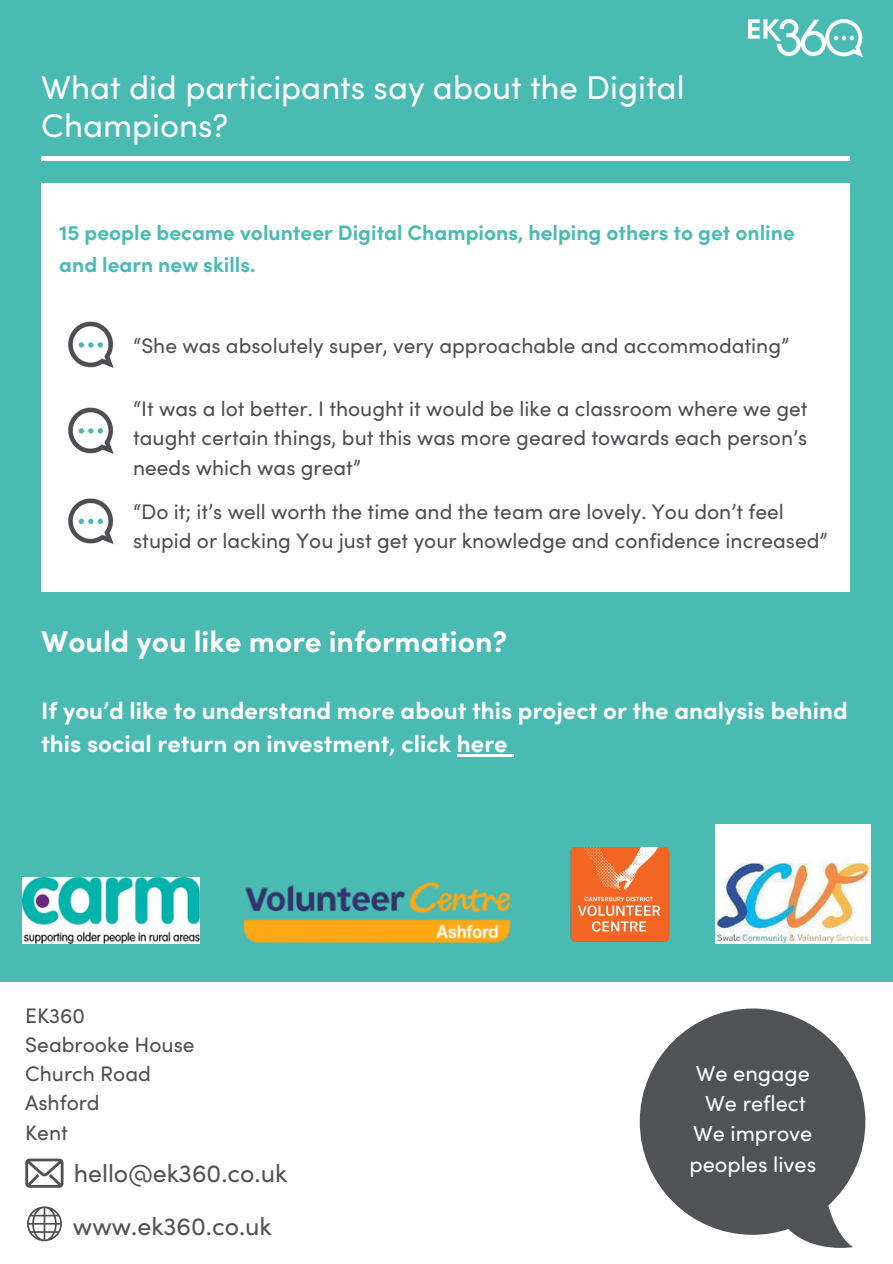
<style>
.page{position:relative;width:893px;height:1264px;background:#fff}
.page>*{position:absolute;margin:0;border:0;box-sizing:border-box;transform-origin:0 0}
.t1{font:33px/38.2px "Sofia Pro";color:#fff}
.t2{font:700 30px "Sofia Pro";color:#fff}
.t3{font:25.05px/53.6px "Sofia Pro";color:#505256}
.t4{font:700 24px/32.5px "Sofia Pro";color:#fff}
.t5{font:21.9px/30.3px "Sofia Pro";color:#fff;text-align:center}
.t6{font:21px/29.2px "Sofia Pro";color:#4d4f53}
.t7{font:700 21px/31.5px "Sofia Pro";color:#4abbb3}
</style>
<div class="page">
<div style="left:0;top:0;width:892px;height:1262px;background:#4abbb3"></div>
<div style="left:41px;top:183px;width:808px;height:408px;background:#fff"></div>
<hr style="left:41px;top:157px;width:808px;height:3px;background:#fff">
<img style="left:748px;top:19px;width:114px;height:37px">
<img style="left:68px;top:321px;width:46px;height:47px">
<img style="left:68px;top:407px;width:46px;height:47px">
<img style="left:68px;top:498px;width:46px;height:47px">
<div style="left:0;top:982px;width:892px;height:280px;background:#fff"></div>
<svg style="left:639px;top:1008px;width:226px;height:240px;fill:#505256"></svg>
<svg style="left:25px;top:1158px;width:39px;height:29px"></svg>
<svg style="left:27px;top:1206px;width:35px;height:35px"></svg>
<hr style="left:457px;top:754px;width:50px;height:2px;background:#fff">
<svg style="left:507px;top:754px;width:6px;height:2px"></svg>
<img style="left:22px;top:877px;width:178px;height:66px">
<img style="left:243px;top:882px;width:268px;height:61px">
<img style="left:715px;top:824px;width:155px;height:119px">
<img style="left:570px;top:847px;width:100px;height:95px">
<h1 class="t1" style="left:41px;top:67px;width:644px">What did participants say about the Digital<br>Champions?</h1>
<p class="t7" style="left:59px;top:217px;width:737px">15 people became volunteer Digital Champions, helping others to get online and learn new skills.</p>
<p class="t6" style="left:133px;top:331px;width:657px">“She was absolutely super, very approachable and accommodating”</p>
<p class="t6" style="left:133px;top:393px;width:676px;text-align:justify">“It was a lot better. I thought it would be like a classroom where we get taught certain things, but this was more geared towards each person’s needs which was great”</p>
<p class="t6" style="left:133px;top:496px;width:696px">“Do it; it’s well worth the time and the team are lovely. You don’t feel stupid or lacking You just get your knowledge and confidence increased”</p>
<h2 class="t2" style="left:41px;top:621px;width:467px">Would you like more information?</h2>
<p class="t4" style="left:41px;top:693px;width:808px">If you’d like to understand more about this project or the analysis behind this social return on investment, click here</p>
<p class="t6" style="left:25px;top:999px;width:171px">EK360<br>Seabrooke House<br>Church Road<br>Ashford<br>Kent</p>
<p class="t3" style="left:73px;top:1145px;width:216px">hello@ek360.co.uk www.ek360.co.uk</p>
<p class="t5" style="left:689px;top:1056px;width:128px">We engage<br>We reflect<br>We improve peoples lives</p>
</div>
